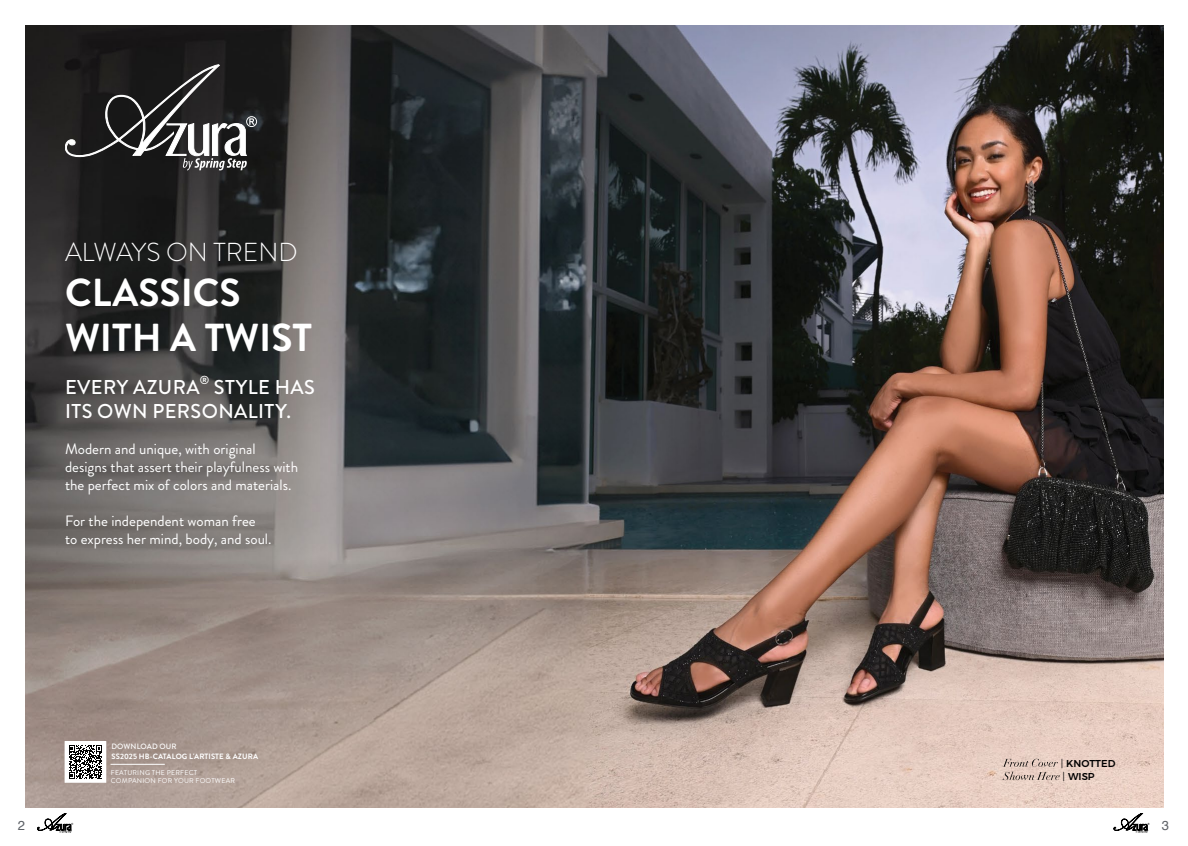
<style>
.page{position:relative;width:1188px;height:846px;background:#fff}
.page>*{position:absolute;margin:0;border:0;box-sizing:border-box;transform-origin:0 0}
.t1{font:700 39px/45px "Brandon Grotesque";color:#fff}
.t2{font:300 26px "Brandon Grotesque";color:#fff}
.t3{font:500 20px/24px "Brandon Grotesque";letter-spacing:.02em;color:#fff}
.t4{font:15px/18px "Brandon Grotesque";color:#fff}
.t5{font:13px "Helvetica";color:#5d6166}
.t6{font:500 11.7px "Brandon Grotesque";color:#fff}
.t7{font:500 10px/13.2px "Montserrat";color:#000}
.t8{font:700 7.7px "Brandon Grotesque";letter-spacing:.01em;color:#fff}
.t9{font:500 7.7px "Brandon Grotesque";letter-spacing:.01em;color:#fff}
.t10{font:6.9px/8px "Brandon Grotesque";letter-spacing:.03em;color:#fff}
.s1{font-weight:300}
</style>
<div class="page">
<img style="left:26px;top:25px;width:1137px;height:783px">
<svg style="left:37px;top:813px;width:36px;height:20px"></svg>
<svg style="left:1114px;top:813px;width:36px;height:20px"></svg>
<svg style="left:1003px;top:759px;width:57px;height:21px"></svg>
<svg style="left:65px;top:64px;width:192px;height:107px;background:#3c3c3c"></svg>
<hr style="left:111px;top:764px;width:54px;height:1px;background:#fff">
<div style="left:65px;top:742px;width:41px;height:40px;background:#fff"></div>
<svg style="left:69px;top:745px;width:33px;height:34px"></svg>
<h2 class="t2" style="left:65px;top:234px;width:234px">ALWAYS ON TREND</h2>
<h1 class="t1" style="left:65px;top:271px;width:249px">CLASSICS<br>WITH A TWIST</h1>
<h3 class="t3" style="left:65px;top:375px;width:136px">EVERY AZURA</h3>
<p class="t6" style="left:200px;top:372px;width:11px">®</p>
<h3 class="t3" style="left:65px;top:375px;width:251px;text-indent:149px">STYLE HAS<br>ITS OWN PERSONALITY.</h3>
<p class="t4" style="left:65px;top:440px;width:235px">Modern and unique, with original designs that assert their playfulness with the perfect mix of colors and materials.</p>
<p class="t4" style="left:65px;top:512px;width:208px">For the independent woman free to express her mind, body, and soul.</p>
<p class="t9" style="left:112px;top:741px;width:67px">DOWNLOAD OUR</p>
<p class="t8" style="left:112px;top:751px;width:148px">SS2025 HB-CATALOG L'ARTISTE &amp; AZURA</p>
<p class="t10" style="left:111px;top:769px;width:126px">FEATURING THE PERFECT<br>COMPANION FOR YOUR FOOTWEAR</p>
<p class="t7" style="left:1061px;top:756px;width:56px"><span class="s1">|</span> KNOTTED <span class="s1">|</span> WISP</p>
<p class="t5" style="left:18px;top:815px;width:9px">2</p>
<p class="t5" style="left:1162px;top:815px;width:9px">3</p>
</div>
